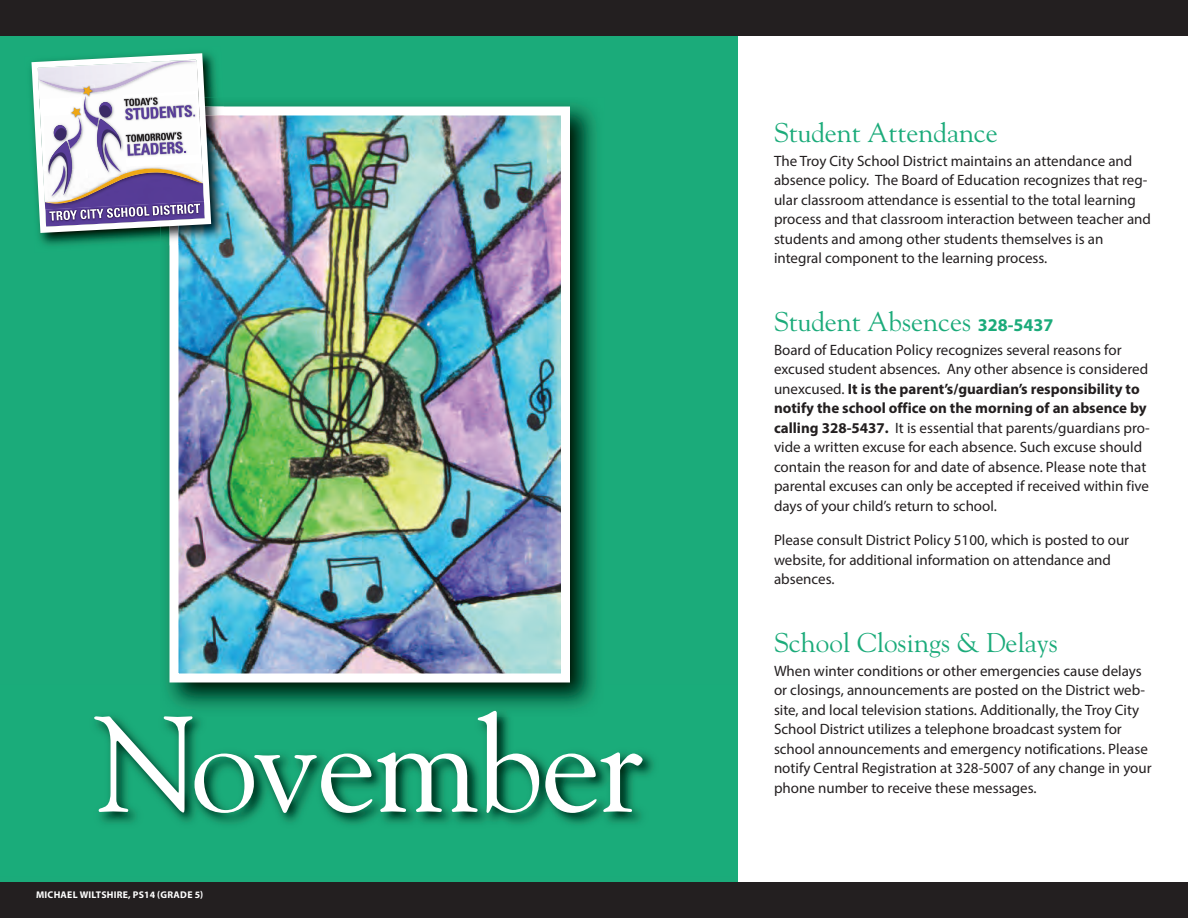
<style>
.page{position:relative;width:1188px;height:918px;background:#1bab7a}
.page>*{position:absolute;margin:0;border:0;box-sizing:border-box;transform-origin:0 0}
.t1{font:135px "Goudy";letter-spacing:-.02em;color:#fff}
.t2{font:27px "Goudy";color:#1bab7a}
.t3{font:15px/19.5px "Myriad Pro";color:#231f20}
.t4{font:700 9.75px "Myriad Pro";letter-spacing:.025em;color:#fff}
.s1{font-family:"Myriad Pro";font-weight:700;font-size:18px}
.s2{font-weight:700}
</style>
<div class="page">
<img style="left:166px;top:103px;width:430px;height:581px">
<img style="left:180px;top:116px;width:380px;height:556px">
<div style="left:170px;top:106px;width:400px;height:576px;border:9px solid #fff"></div>
<div style="left:738px;top:36px;width:450px;height:846px;background:#fff"></div>
<div style="left:0;top:0;width:1188px;height:36px;background:#231f20"></div>
<div style="left:0;top:882px;width:1188px;height:36px;background:#231f20"></div>
<img style="left:96px;top:684px;width:558px;height:140px">
<img style="left:39px;top:62px;width:184px;height:191px">
<img style="left:170px;top:106px;width:54px;height:140px">
<img style="left:178px;top:116px;width:53px;height:129px">
<svg style="left:30px;top:52px;width:184px;height:184px;background:#b0b7c4"></svg>
<h1 class="t1" style="left:95px;top:686px;width:550px">November</h1>
<p class="t4" style="left:36px;top:891px;width:169px">MICHAEL WILTSHIRE, PS14 (GRADE 5)</p>
<h2 class="t2" style="left:774px;top:117px;width:225px">Student Attendance</h2>
<p class="t3" style="left:774px;top:152px;width:379px">The Troy City School District maintains an attendance and absence policy. The Board of Education recognizes that reg&shy;ular classroom attendance is essential to the total learning process and that classroom interaction between teacher and students and among other students themselves is an integral component to the learning process.</p>
<h2 class="t2" style="left:774px;top:306px;width:281px">Student Absences <span class="s1">328-5437</span></h2>
<p class="t3" style="left:774px;top:341px;width:377px">Board of Education Policy recognizes several reasons for excused student absences. Any other absence is considered unexcused. <span class="s2">It is the parent’s/guardian’s responsibility to notify the school office on the morning of an absence by calling 328-5437.</span> It is essential that parents/guardians pro&shy;vide a written excuse for each absence. Such excuse should contain the reason for and date of absence. Please note that parental excuses can only be accepted if received within five days of your child’s return to school.</p>
<p class="t3" style="left:774px;top:532px;width:357px">Please consult District Policy 5100, which is posted to our website, for additional information on attendance and absences.</p>
<h2 class="t2" style="left:774px;top:627px;width:285px">School Closings &amp; Delays</h2>
<p class="t3" style="left:774px;top:662px;width:379px">When winter conditions or other emergencies cause delays or closings, announcements are posted on the District web&shy;site, and local television stations. Additionally, the Troy City School District utilizes a telephone broadcast system for school announcements and emergency notifications. Please notify Central Registration at 328-5007 of any change in your</p>
<p class="t3" style="left:774px;top:779px;width:264px">phone number to receive these messages.</p>
</div>
